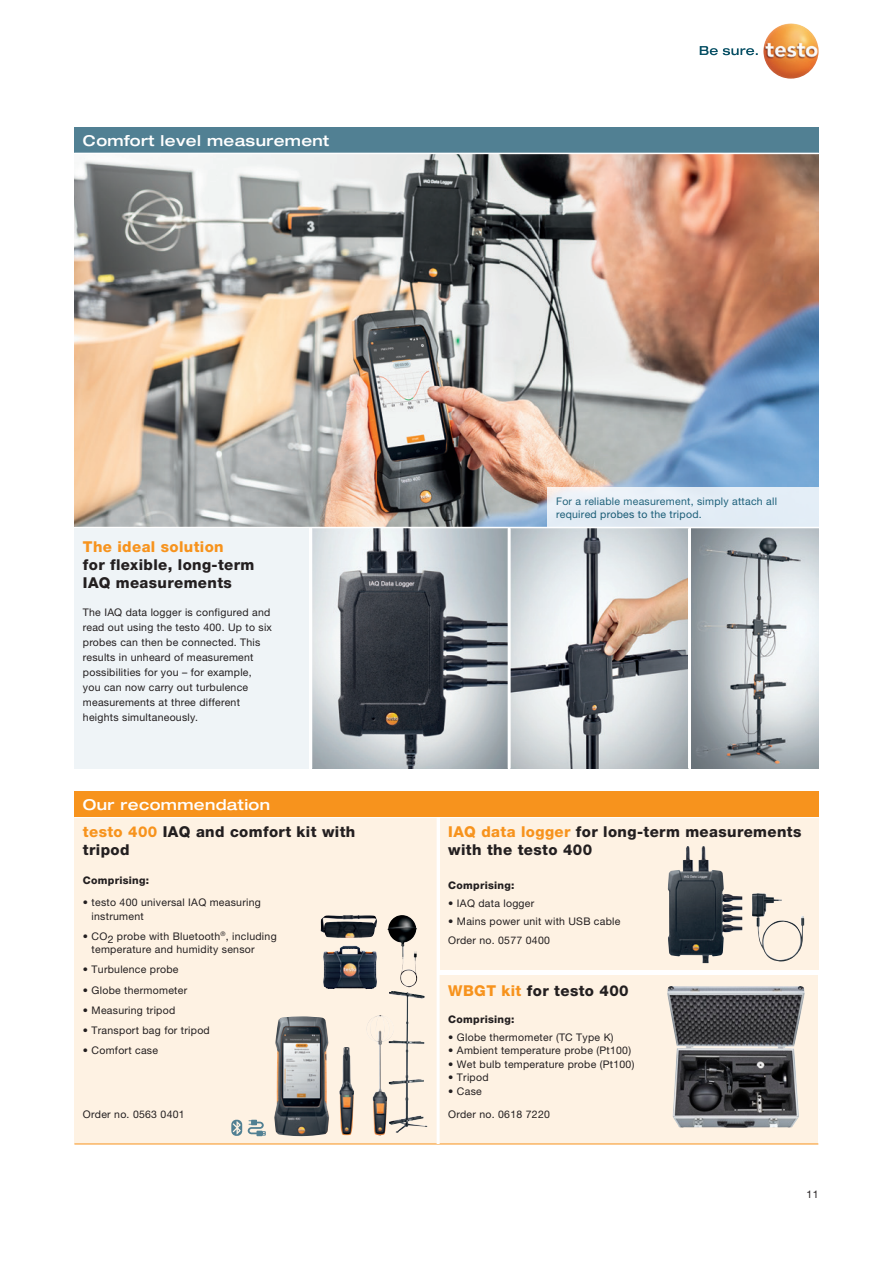
<style>
.page{position:relative;width:893px;height:1263px;background:#fff}
.page>*{position:absolute;margin:0;border:0;box-sizing:border-box;transform-origin:0 0}
.t1{font:800 15px/18px "Helvetica Neue LTW1 G";letter-spacing:.025em;color:#231f20}
.t2{font:500 expanded 15px "Helvetica Neue LTW1 G";letter-spacing:.025em;color:#fff}
.t3{font:800 15px "Helvetica Neue LTW1 G";letter-spacing:.025em;color:#f7931d}
.t4{font:10.5px/15px "Helvetica Neue LTW1 G";letter-spacing:.025em;color:#231f20}
.t5{font:10.5px/13.5px "Helvetica Neue LTW1 G";letter-spacing:.025em;color:#074f64}
.t6{font:800 10.5px "Helvetica Neue LTW1 G";letter-spacing:.025em;color:#231f20}
.s1{font-weight:500;font-stretch:expanded;color:#fff}
.s2{color:#f7931d}
</style>
<div class="page">
<svg style="left:700px;top:46px;width:58px;height:9px"></svg>
<img style="left:763px;top:23px;width:56px;height:56px;border-radius:28px">
<img style="left:74px;top:154px;width:744px;height:373px">
<img style="left:691px;top:528px;width:128px;height:240px">
<img style="left:511px;top:528px;width:177px;height:240px">
<img style="left:312px;top:528px;width:196px;height:240px">
<div style="left:74px;top:818px;width:363px;height:326px;background:#fef2e3"></div>
<div style="left:440px;top:818px;width:379px;height:152px;background:#fef2e3"></div>
<div style="left:440px;top:975px;width:378px;height:169px;background:#fef2e3"></div>
<div style="left:74px;top:792px;width:745px;height:25px;background:#f7931d"></div>
<hr style="left:74px;top:1143px;width:744px;height:1px;background:#f7931d">
<svg style="left:248px;top:1120px;width:18px;height:16px"></svg>
<svg style="left:231px;top:1120px;width:11px;height:16px"></svg>
<img style="left:339px;top:1047px;width:15px;height:88px">
<img style="left:366px;top:1015px;width:28px;height:120px">
<img style="left:389px;top:991px;width:18px;height:89px">
<img style="left:274px;top:1016px;width:55px;height:120px">
<img style="left:387px;top:915px;width:30px;height:72px">
<img style="left:321px;top:915px;width:56px;height:23px">
<img style="left:323px;top:946px;width:54px;height:43px">
<hr style="left:437px;top:817px;width:3px;height:327px;background:#fff">
<img style="left:668px;top:846px;width:74px;height:117px">
<img style="left:752px;top:893px;width:52px;height:68px">
<div style="left:74px;top:128px;width:744px;height:25px;background:#518093"></div>
<img style="left:667px;top:986px;width:138px;height:142px">
<div style="left:74px;top:528px;width:235px;height:240px;background:#eff4f7"></div>
<div style="left:548px;top:487px;width:271px;height:40px;background:#e3edf6"></div>
<h1 class="t2" style="left:83px;top:131px;width:248px">Comfort level measurement</h1>
<h1 class="t3" style="left:83px;top:537px;width:142px">The ideal solution</h1>
<h1 class="t1" style="left:83px;top:555px;width:173px">for flexible, long-term<br>IAQ measurements</h1>
<p class="t4" style="left:83px;top:605px;width:191px">The IAQ data logger is configured and read out using the testo 400. Up to six probes can then be connected. This results in unheard of measurement possibilities for you – for example,<br>you can now carry out turbulence measurements at three different heights simultaneously.</p>
<h1 class="t1" style="left:83px;top:791px;width:274px;line-height:27px"><span class="s1">Our recommendation<br></span><span class="s2">testo 400</span> IAQ and comfort kit with</h1>
<h1 class="t1" style="left:83px;top:841px;width:48px">tripod</h1>
<p class="t6" style="left:83px;top:874px;width:68px">Comprising:</p>
<p class="t4" style="left:92px;top:896px;width:171px;line-height:13.5px;text-indent:-9px">• testo 400 universal IAQ measuring instrument</p>
<p class="t4" style="left:92px;top:929px;width:187px;line-height:13.5px;text-indent:-9px">• CO2 probe with Bluetooth<sup>®</sup>, including temperature and humidity sensor</p>
<p class="t4" style="left:83px;top:962px;width:97px">• Turbulence probe</p>
<p class="t4" style="left:83px;top:982px;width:106px">• Globe thermometer</p>
<p class="t4" style="left:83px;top:1002px;width:94px">• Measuring tripod</p>
<p class="t4" style="left:83px;top:1022px;width:128px">• Transport bag for tripod</p>
<p class="t4" style="left:83px;top:1043px;width:77px">• Comfort case</p>
<p class="t5" style="left:556px;top:494px;width:223px">For a reliable measurement, simply attach all required probes to the tripod.</p>
<h1 class="t1" style="left:448px;top:823px;width:355px"><span class="s2">IAQ data logger</span> for long-term measurements with the testo 400</h1>
<p class="t6" style="left:448px;top:879px;width:68px">Comprising:</p>
<p class="t4" style="left:448px;top:895px;width:88px">• IAQ data logger</p>
<p class="t4" style="left:448px;top:913px;width:174px">• Mains power unit with USB cable</p>
<p class="t4" style="left:448px;top:933px;width:103px">Order no. 0577 0400</p>
<h1 class="t1" style="left:448px;top:981px;width:182px"><span class="s2">WBGT kit</span> for testo 400</h1>
<p class="t6" style="left:448px;top:1013px;width:68px">Comprising:</p>
<p class="t4" style="left:448px;top:1029px;width:167px">• Globe thermometer (TC Type K)</p>
<p class="t4" style="left:448px;top:1043px;width:184px">• Ambient temperature probe (Pt100)</p>
<p class="t4" style="left:448px;top:1056px;width:188px">• Wet bulb temperature probe (Pt100)</p>
<p class="t4" style="left:448px;top:1070px;width:42px">• Tripod</p>
<p class="t4" style="left:448px;top:1083px;width:35px">• Case</p>
<p class="t4" style="left:83px;top:1107px;width:103px">Order no. 0563 0401</p>
<p class="t4" style="left:448px;top:1107px;width:103px">Order no. 0618 7220</p>
<p class="t4" style="left:807px;top:1187px;width:13px">11</p>
</div>
